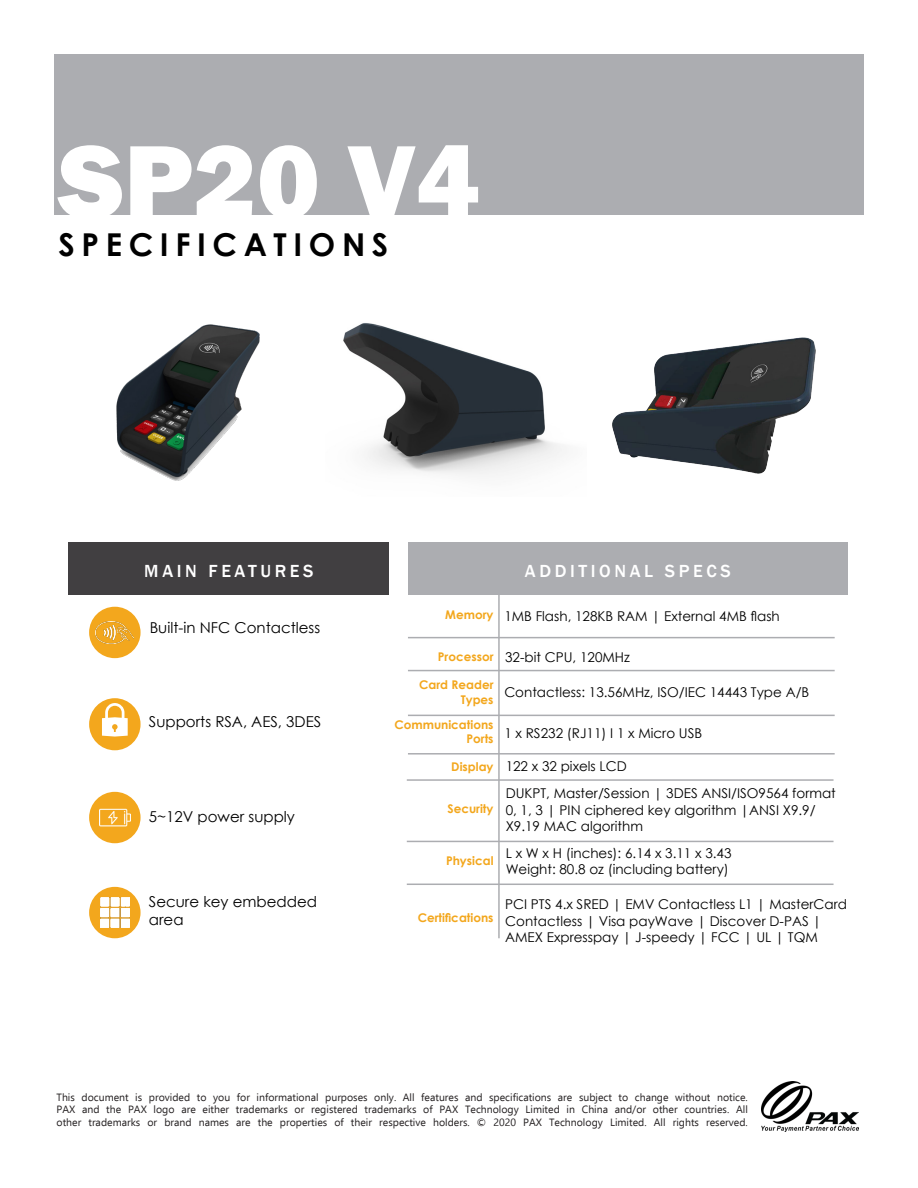
<style>
.page{position:relative;width:918px;height:1188px;background:#fff}
.page>*{position:absolute;margin:0;border:0;box-sizing:border-box;transform-origin:0 0}
.t1{font:800 108px "Franklin Gothic";color:#fff}
.t2{font:700 31.5px "Century Gothic";letter-spacing:.21em;color:#000}
.t3{font:500 18px "Franklin Gothic";letter-spacing:.2em;color:#fff}
.t4{font:15px/18px "Century Gothic";color:#000}
.t5{font:13.5px/16.2px "Century Gothic";color:#000}
.t6{font:700 12px/14.4px "Century Gothic";color:#f3a71d;text-align:right}
.t7{font:10.5px/12.6px "Ebrima";color:#231f20;text-align:justify}
</style>
<div class="page">
<div style="left:54px;top:54px;width:810px;height:161px;background:#acadb1"></div>
<div style="left:89px;top:792px;width:52px;height:51px;background:#f3a71d;border-radius:50%"></div>
<img style="left:99px;top:808px;width:31px;height:19px">
<div style="left:89px;top:698px;width:52px;height:52px;background:#f3a71d;border-radius:50%"></div>
<svg style="left:102px;top:703px;width:26px;height:34px"></svg>
<div style="left:89px;top:887px;width:52px;height:51px;background:#f3a71d;border-radius:50%"></div>
<img style="left:100px;top:898px;width:29px;height:29px">
<hr style="left:498px;top:594px;width:2px;height:344px;background:#acadb1">
<hr style="left:408px;top:637px;width:427px;height:1px;background:#acadb1">
<hr style="left:408px;top:670px;width:427px;height:1px;background:#acadb1">
<div style="left:89px;top:607px;width:52px;height:51px;background:#f3a71d;border-radius:50%"></div>
<img style="left:96px;top:621px;width:38px;height:23px">
<div style="left:408px;top:543px;width:440px;height:52px;background:#acadb1"></div>
<div style="left:68px;top:543px;width:321px;height:52px;background:#413f41"></div>
<hr style="left:408px;top:715px;width:427px;height:1px;background:#acadb1">
<hr style="left:408px;top:753px;width:427px;height:2px;background:#acadb1">
<hr style="left:407px;top:779px;width:427px;height:2px;background:#acadb1">
<hr style="left:407px;top:841px;width:427px;height:1px;background:#acadb1">
<hr style="left:407px;top:884px;width:427px;height:1px;background:#acadb1">
<img style="left:762px;top:1081px;width:97px;height:50px">
<img style="left:116px;top:324px;width:144px;height:157px">
<img style="left:343px;top:323px;width:221px;height:152px">
<img style="left:612px;top:337px;width:204px;height:137px">
<h1 class="t1" style="left:58px;top:112px;width:422px">SP20 V4</h1>
<h2 class="t2" style="left:58px;top:221px;width:331px">SPECIFICATIONS</h2>
<h3 class="t3" style="left:144px;top:560px;width:171px">MAIN FEATURES</h3>
<h3 class="t3" style="left:525px;top:560px;width:207px">ADDITIONAL SPECS</h3>
<p class="t4" style="left:150px;top:619px;width:172px">Built-in NFC Contactless</p>
<p class="t4" style="left:149px;top:713px;width:174px">Supports RSA, AES, 3DES</p>
<p class="t4" style="left:149px;top:807px;width:148px">5~12V power supply</p>
<p class="t4" style="left:149px;top:893px;width:170px">Secure key embedded area</p>
<p class="t6" style="left:445px;top:607px;width:50px">Memory</p>
<p class="t6" style="left:438px;top:649px;width:57px">Processor</p>
<p class="t6" style="left:419px;top:677px;width:76px">Card Reader<br>Types</p>
<p class="t6" style="left:394px;top:717px;width:101px">Communications<br>Ports</p>
<p class="t6" style="left:451px;top:759px;width:44px">Display</p>
<p class="t6" style="left:447px;top:801px;width:48px">Security</p>
<p class="t6" style="left:446px;top:853px;width:49px">Physical</p>
<p class="t6" style="left:418px;top:910px;width:77px">Certifications</p>
<p class="t5" style="left:504px;top:608px;width:277px">1MB Flash, 128KB RAM | External 4MB flash</p>
<p class="t5" style="left:505px;top:649px;width:126px">32-bit CPU, 120MHz</p>
<p class="t5" style="left:504px;top:684px;width:306px">Contactless: 13.56MHz, ISO/IEC 14443 Type A/B</p>
<p class="t5" style="left:504px;top:724px;width:199px">1 x RS232 (RJ11) I 1 x Micro USB</p>
<p class="t5" style="left:506px;top:757px;width:123px">122 x 32 pixels LCD</p>
<p class="t5" style="left:506px;top:785px;width:332px">DUKPT, Master/Session | 3DES ANSI/ISO9564 format<br>0, 1, 3 | PIN ciphered key algorithm |ANSI X9.9/<br>X9.19 MAC algorithm</p>
<p class="t5" style="left:506px;top:845px;width:227px">L x W x H (inches): 6.14 x 3.11 x 3.43<br>Weight: 80.8 oz (including battery)</p>
<p class="t5" style="left:505px;top:896px;width:343px">PCI PTS 4.x SRED | EMV Contactless L1 | MasterCard<br>Contactless | Visa payWave | Discover D-PAS |<br>AMEX Expresspay | J-speedy | FCC | UL | TQM</p>
<p class="t7" style="left:57px;top:1091px;width:693px">This document is provided to you for informational purposes only. All features and specifications are subject to change without notice.<br>PAX and the PAX logo are either trademarks or registered trademarks of PAX Technology Limited in China and/or other countries. All other trademarks or brand names are the properties of their respective holders. © 2020 PAX Technology Limited. All rights reserved.</p>
</div>
